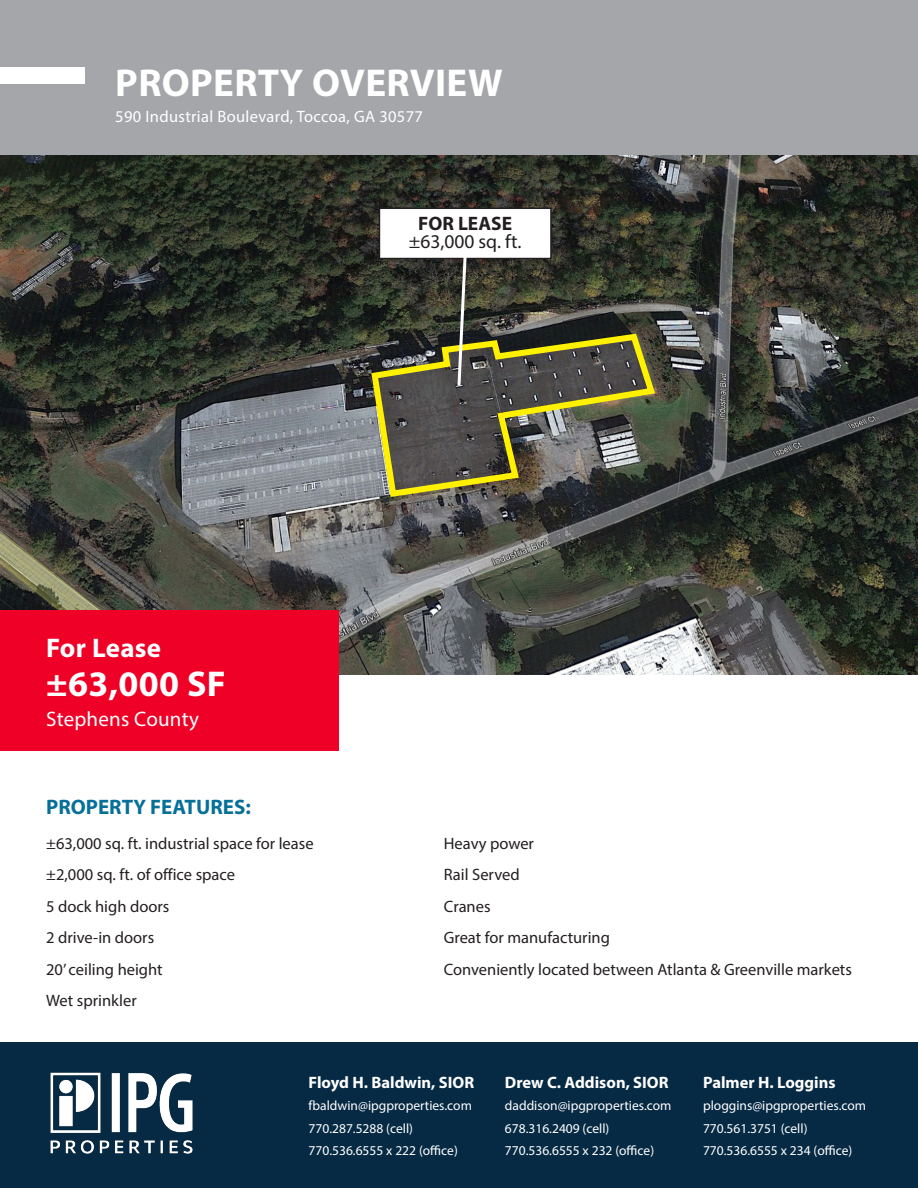
<style>
.page{position:relative;width:918px;height:1188px;background:#fff}
.page>*{position:absolute;margin:0;border:0;box-sizing:border-box;transform-origin:0 0}
.t1{font:700 39px "Myriad Pro";letter-spacing:.01em;color:#fff}
.t2{font:700 36px "Myriad Pro";letter-spacing:.01em;color:#fff}
.t3{font:700 27px "Myriad Pro";letter-spacing:.01em;color:#fff}
.t4{font:700 21px "Myriad Pro";color:#067099}
.t5{font:21px "Myriad Pro";letter-spacing:.01em;color:#fff}
.t6{font:19.5px "Myriad Pro";color:#231f20}
.t7{font:700 19.5px "Myriad Pro";color:#231f20}
.t8{font:16.5px "Myriad Pro";color:#231f20}
.t9{font:700 16.5px "Myriad Pro";color:#fff}
.t10{font:16.5px "Myriad Pro";letter-spacing:.02em;color:#fff}
.t11{font:13.5px "Myriad Pro";color:#fff}
</style>
<div class="page">
<img style="left:0;top:154px;width:918px;height:520px">
<div style="left:0;top:0;width:918px;height:154px;background:#a5a6aa"></div>
<div style="left:0;top:67px;width:85px;height:17px;background:#fff"></div>
<div style="left:379px;top:208px;width:172px;height:51px;background:#fff"></div>
<div style="left:379px;top:208px;width:173px;height:51px;border:2px solid #231f20"></div>
<svg style="left:368px;top:330px;width:291px;height:170px;background:#615f47"></svg>
<svg style="left:456px;top:256px;width:12px;height:133px"></svg>
<div style="left:0;top:610px;width:339px;height:141px;background:#ef0027"></div>
<div style="left:0;top:1042px;width:918px;height:146px;background:#062a44"></div>
<img style="left:50px;top:1072px;width:143px;height:82px">
<p class="t1" style="left:115px;top:58px;width:389px">PROPERTY OVERVIEW</p>
<p class="t10" style="left:115px;top:106px;width:309px">590 Industrial Boulevard, Toccoa, GA 30577</p>
<p class="t7" style="left:418px;top:211px;width:95px">FOR LEASE</p>
<p class="t6" style="left:409px;top:230px;width:114px">±63,000 sq. ft.</p>
<p class="t3" style="left:46px;top:630px;width:117px">For Lease</p>
<p class="t2" style="left:46px;top:660px;width:181px">±63,000 SF</p>
<p class="t5" style="left:46px;top:706px;width:154px">Stephens County</p>
<p class="t4" style="left:46px;top:793px;width:206px">PROPERTY FEATURES:</p>
<p class="t8" style="left:46px;top:833px;width:269px">±63,000 sq. ft. industrial space for lease</p>
<p class="t8" style="left:46px;top:865px;width:190px">±2,000 sq. ft. of office space</p>
<p class="t8" style="left:46px;top:896px;width:125px">5 dock high doors</p>
<p class="t8" style="left:46px;top:928px;width:110px">2 drive-in doors</p>
<p class="t8" style="left:46px;top:959px;width:118px">20’ ceiling height</p>
<p class="t8" style="left:46px;top:991px;width:92px">Wet sprinkler</p>
<p class="t8" style="left:444px;top:833px;width:92px">Heavy power</p>
<p class="t8" style="left:444px;top:865px;width:77px">Rail Served</p>
<p class="t8" style="left:444px;top:896px;width:48px">Cranes</p>
<p class="t8" style="left:444px;top:928px;width:168px">Great for manufacturing</p>
<p class="t8" style="left:444px;top:959px;width:410px">Conveniently located between Atlanta &amp; Greenville markets</p>
<p class="t9" style="left:309px;top:1071px;width:167px">Floyd H. Baldwin, SIOR</p>
<p class="t11" style="left:309px;top:1097px;width:165px">fbaldwin@ipgproperties.com</p>
<p class="t11" style="left:309px;top:1120px;width:106px">770.287.5288 (cell)</p>
<p class="t11" style="left:309px;top:1142px;width:151px">770.536.6555 x 222 (office)</p>
<p class="t9" style="left:505px;top:1071px;width:165px">Drew C. Addison, SIOR</p>
<p class="t11" style="left:505px;top:1097px;width:168px">daddison@ipgproperties.com</p>
<p class="t11" style="left:505px;top:1120px;width:106px">678.316.2409 (cell)</p>
<p class="t11" style="left:505px;top:1142px;width:151px">770.536.6555 x 232 (office)</p>
<p class="t9" style="left:703px;top:1071px;width:134px">Palmer H. Loggins</p>
<p class="t11" style="left:703px;top:1097px;width:165px">ploggins@ipgproperties.com</p>
<p class="t11" style="left:703px;top:1120px;width:106px">770.561.3751 (cell)</p>
<p class="t11" style="left:703px;top:1142px;width:151px">770.536.6555 x 234 (office)</p>
</div>
